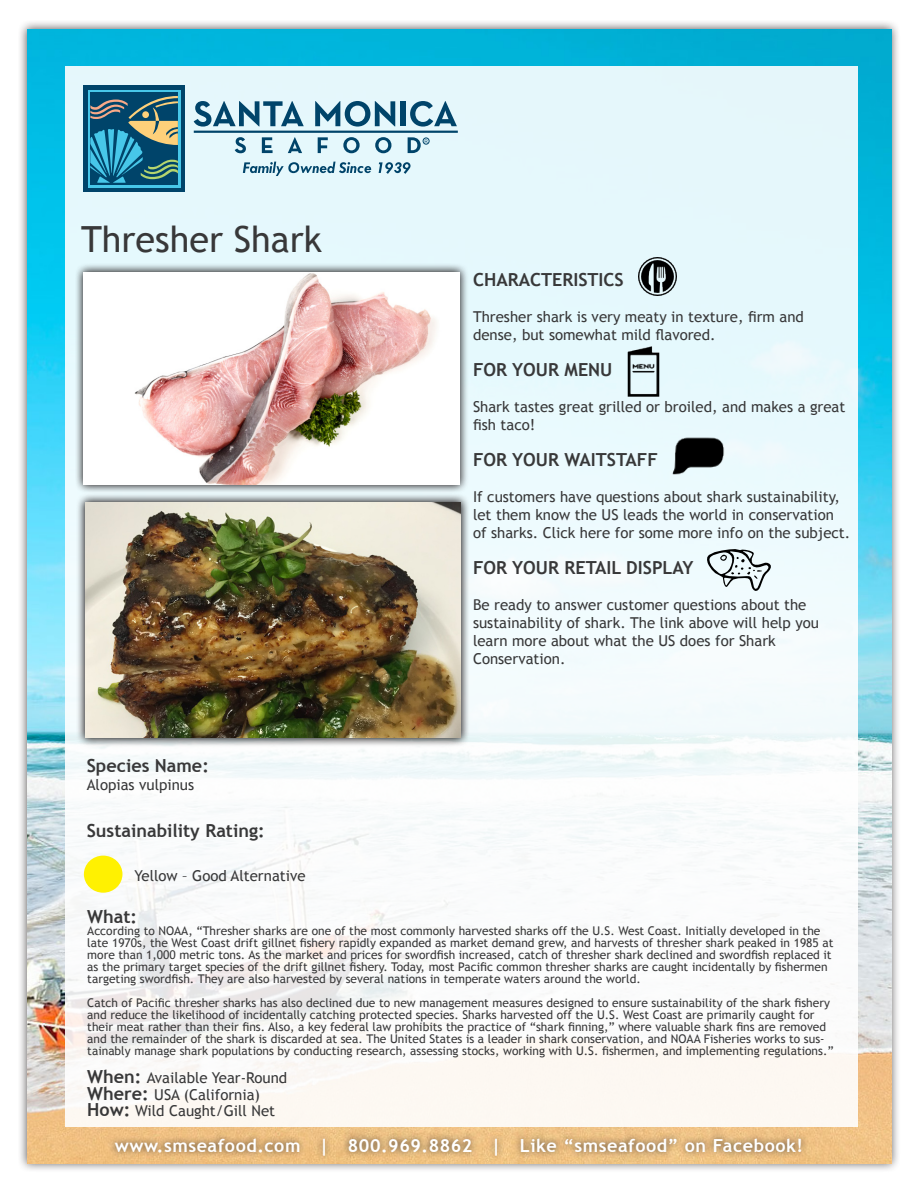
<style>
.page{position:relative;width:918px;height:1188px;background:#fff}
.page>*{position:absolute;margin:0;border:0;box-sizing:border-box;transform-origin:0 0}
.t1{font:36px "Trebuchet MS";color:#383839}
.t2{font:700 18px "Trebuchet MS";color:#383839}
.t3{font:700 18px "Trebuchet MS";letter-spacing:.03em;color:#fff}
.t4{font:15px/18px "Trebuchet MS";color:#383839}
.t5{font:12px/12px "Trebuchet MS";color:#383839}
.t6{font:4.95px "Arial";color:#00446a}
.s1{font-weight:700;font-size:18px}
</style>
<div class="page">
<div style="left:17px;top:20px;width:884px;height:1153px;background:#231f20;opacity:.75"></div>
<img style="left:27px;top:29px;width:864px;height:1134px">
<img style="left:65px;top:67px;width:792px;height:1059px">
<div style="left:84px;top:856px;width:38px;height:37px;background:#fff101;border-radius:50%"></div>
<img style="left:708px;top:550px;width:62px;height:41px">
<img style="left:661px;top:423px;width:70px;height:69px">
<img style="left:638px;top:258px;width:38px;height:38px">
<img style="left:628px;top:346px;width:31px;height:50px">
<div style="left:84px;top:86px;width:101px;height:106px;background:#00446a"></div>
<div style="left:88px;top:90px;width:92px;height:97px;background:#47c7e9"></div>
<svg style="left:235px;top:137px;width:11px;height:16px"></svg>
<svg style="left:262px;top:137px;width:11px;height:16px"></svg>
<svg style="left:288px;top:137px;width:14px;height:16px"></svg>
<svg style="left:318px;top:137px;width:10px;height:16px"></svg>
<svg style="left:343px;top:137px;width:17px;height:16px"></svg>
<svg style="left:375px;top:137px;width:16px;height:16px"></svg>
<svg style="left:194px;top:101px;width:110px;height:26px;background:#85acbe"></svg>
<svg style="left:315px;top:101px;width:80px;height:26px;background:#7ca5b9"></svg>
<div style="left:401px;top:101px;width:5px;height:25px;background:#00446a"></div>
<svg style="left:410px;top:101px;width:47px;height:26px"></svg>
<hr style="left:194px;top:131px;width:264px;height:2px;background:#00446a">
<div style="left:90px;top:92px;width:88px;height:93px;background:#00446a"></div>
<svg style="left:90px;top:96px;width:88px;height:87px"></svg>
<svg style="left:243px;top:162px;width:128px;height:14px;background:#a1c2d0"></svg>
<svg style="left:379px;top:162px;width:32px;height:12px"></svg>
<svg style="left:408px;top:137px;width:21px;height:16px"></svg>
<div style="left:107px;top:1131px;width:701px;height:31px;background:#231f20;opacity:.75"></div>
<div style="left:74px;top:262px;width:395px;height:233px;background:#231f20;opacity:.75"></div>
<img style="left:84px;top:272px;width:375px;height:213px">
<div style="left:75px;top:493px;width:395px;height:255px;background:#231f20;opacity:.75"></div>
<img style="left:85px;top:502px;width:375px;height:236px">
<p class="t1" style="left:81px;top:218px;width:242px">Thresher Shark</p>
<p class="t6" style="left:424px;top:138px;width:5px">R</p>
<p class="t2" style="left:473px;top:268px;width:152px">CHARACTERISTICS</p>
<p class="t4" style="left:473px;top:307px;width:332px">Thresher shark is very meaty in texture, firm and dense, but somewhat mild flavored.</p>
<p class="t2" style="left:473px;top:358px;width:141px">FOR YOUR MENU</p>
<p class="t4" style="left:473px;top:397px;width:374px">Shark tastes great grilled or broiled, and makes a great fish taco!</p>
<p class="t2" style="left:473px;top:448px;width:186px">FOR YOUR WAITSTAFF</p>
<p class="t4" style="left:473px;top:487px;width:379px">If customers have questions about shark sustainability, let them know the US leads the world in conservation of sharks. Click here for some more info on the subject.</p>
<p class="t2" style="left:473px;top:556px;width:222px">FOR YOUR RETAIL DISPLAY</p>
<p class="t4" style="left:473px;top:595px;width:348px">Be ready to answer customer questions about the sustainability of shark. The link above will help you learn more about what the US does for Shark Conservation.</p>
<p class="t2" style="left:87px;top:754px;width:124px">Species Name:</p>
<p class="t4" style="left:87px;top:776px;width:109px">Alopias vulpinus</p>
<p class="t2" style="left:87px;top:819px;width:179px">Sustainability Rating:</p>
<p class="t4" style="left:135px;top:867px;width:173px">Yellow – Good Alternative</p>
<p class="t2" style="left:87px;top:905px;width:51px">What:</p>
<p class="t5" style="left:87px;top:925px;width:748px">According to NOAA, “Thresher sharks are one of the most commonly harvested sharks off the U.S. West Coast. Initially developed in the late 1970s, the West Coast drift gillnet fishery rapidly expanded as market demand grew, and harvests of thresher shark peaked in 1985 at more than 1,000 metric tons. As the market and prices for swordfish increased, catch of thresher shark declined and swordfish replaced it as the primary target species of the drift gillnet fishery. Today, most Pacific common thresher sharks are caught incidentally by fishermen targeting swordfish. They are also harvested by several nations in temperate waters around the world.</p>
<p class="t5" style="left:87px;top:997px;width:748px">Catch of Pacific thresher sharks has also declined due to new management measures designed to ensure sustainability of the shark fishery and reduce the likelihood of incidentally catching protected species. Sharks harvested off the U.S. West Coast are primarily caught for their meat rather than their fins. Also, a key federal law prohibits the practice of “shark finning,” where valuable shark fins are removed and the remainder of the shark is discarded at sea. The United States is a leader in shark conservation, and NOAA Fisheries works to sus&shy;tainably manage shark populations by conducting research, assessing stocks, working with U.S. fishermen, and implementing regulations.”</p>
<p class="t4" style="left:87px;top:1069px;width:201px"><span class="s1">When:</span> Available Year-Round</p>
<p class="t4" style="left:87px;top:1086px;width:174px"><span class="s1">Where:</span> USA (California)</p>
<p class="t4" style="left:87px;top:1102px;width:189px"><span class="s1">How:</span> Wild Caught/Gill Net</p>
<p class="t3" style="left:115px;top:1134px;width:690px">www.smseafood.com | 800.969.8862 | Like “smseafood” on Facebook!</p>
</div>
